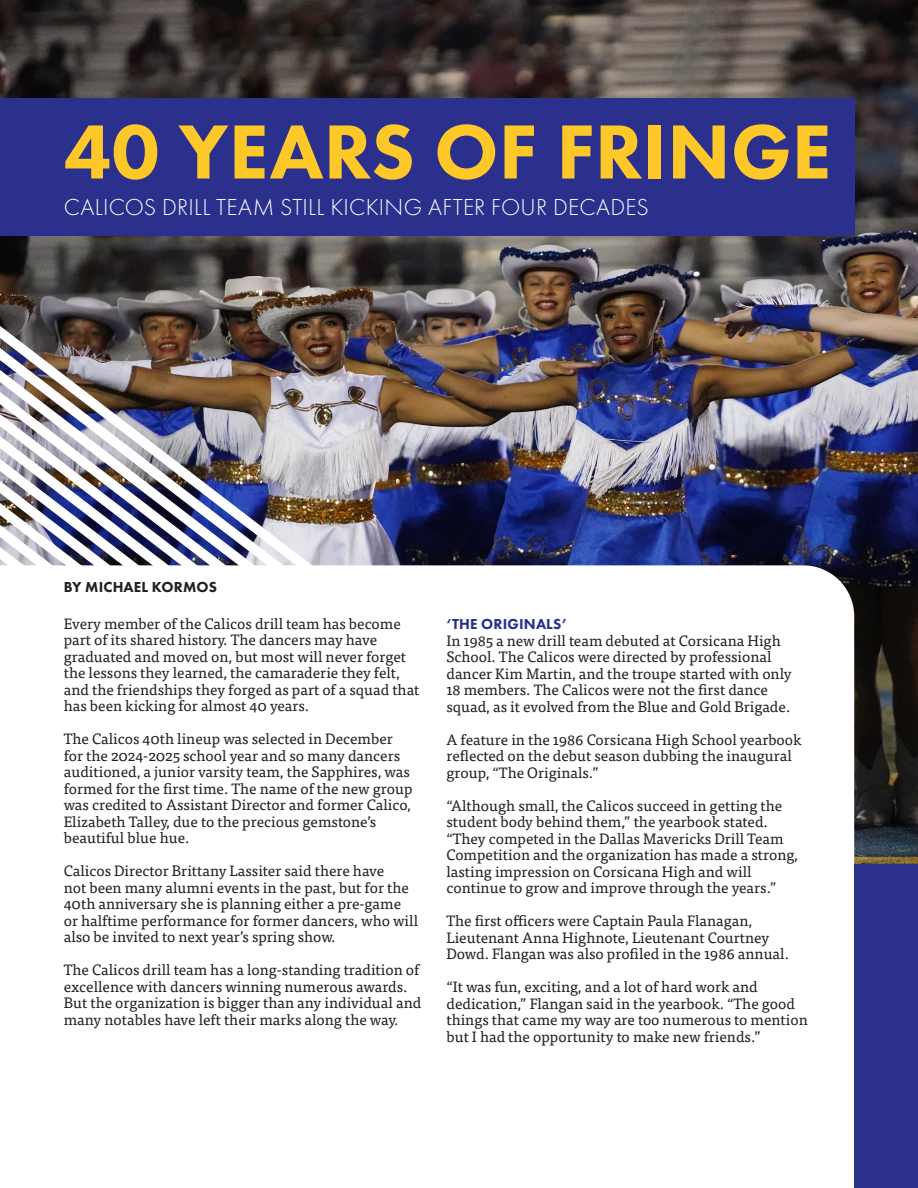
<style>
.page{position:relative;width:918px;height:1188px;background:#fff}
.page>*{position:absolute;margin:0;border:0;box-sizing:border-box;transform-origin:0 0}
.t1{font:800 79.5px "Futura PT";color:#fec829}
.t2{font:300 24px "Futura PT";letter-spacing:.01em;color:#fff}
.t3{font:15px/16.5px "Tisa Pro";color:#231f20}
.t4{font:800 15px "Futura PT";letter-spacing:.01em;color:#231f20}
.t5{font:800 15px "Futura PT";letter-spacing:.01em;color:#2c308d}
</style>
<div class="page">
<img style="left:0;top:0;width:918px;height:865px">
<img style="left:0;top:326px;width:361px;height:239px">
<svg style="left:0;top:565px;width:854px;height:300px"></svg>
<div style="left:854px;top:865px;width:64px;height:323px;background:#2c308d"></div>
<div style="left:0;top:98px;width:854px;height:138px;background:#2c308d"></div>
<p class="t1" style="left:64px;top:102px;width:769px">40 YEARS OF FRINGE</p>
<p class="t2" style="left:64px;top:193px;width:586px">CALICOS DRILL TEAM STILL KICKING AFTER FOUR DECADES</p>
<p class="t4" style="left:64px;top:578px;width:155px">BY MICHAEL KORMOS</p>
<p class="t3" style="left:64px;top:614px;width:357px">Every member of the Calicos drill team has become part of its shared history. The dancers may have graduated and moved on, but most will never forget the lessons they learned, the camaraderie they felt, and the friendships they forged as part of a squad that has been kicking for almost 40 years.</p>
<p class="t3" style="left:64px;top:730px;width:350px">The Calicos 40th lineup was selected in December for the 2024-2025 school year and so many dancers auditioned, a junior varsity team, the Sapphires, was formed for the first time. The name of the new group was credited to Assistant Director and former Calico, Elizabeth Talley, due to the precious gemstone’s beautiful blue hue.</p>
<p class="t3" style="left:64px;top:862px;width:356px">Calicos Director Brittany Lassiter said there have<br>not been many alumni events in the past, but for the 40th anniversary she is planning either a pre-game or halftime performance for former dancers, who will also be invited to next year’s spring show.</p>
<p class="t3" style="left:64px;top:961px;width:359px">The Calicos drill team has a long-standing tradition of excellence with dancers winning numerous awards.<br>But the organization is bigger than any individual and many notables have left their marks along the way.</p>
<p class="t5" style="left:446px;top:615px;width:122px">‘THE ORIGINALS’</p>
<p class="t3" style="left:446px;top:631px;width:347px">In 1985 a new drill team debuted at Corsicana High School. The Calicos were directed by professional dancer Kim Martin, and the troupe started with only 18 members. The Calicos were not the first dance squad, as it evolved from the Blue and Gold Brigade.</p>
<p class="t3" style="left:446px;top:730px;width:357px">A feature in the 1986 Corsicana High School yearbook reflected on the debut season dubbing the inaugural group, “The Originals.”</p>
<p class="t3" style="left:446px;top:796px;width:353px">“Although small, the Calicos succeed in getting the student body behind them,” the yearbook stated. “They competed in the Dallas Mavericks Drill Team Competition and the organization has made a strong, lasting impression on Corsicana High and will continue to grow and improve through the years.”</p>
<p class="t3" style="left:446px;top:912px;width:344px">The first officers were Captain Paula Flanagan,<br>Lieutenant Anna Highnote, Lieutenant Courtney<br>Dowd. Flangan was also profiled in the 1986 annual.</p>
<p class="t3" style="left:446px;top:978px;width:363px">“It was fun, exciting, and a lot of hard work and dedication,” Flangan said in the yearbook. “The good things that came my way are too numerous to mention but I had the opportunity to make new friends.”</p>
</div>
